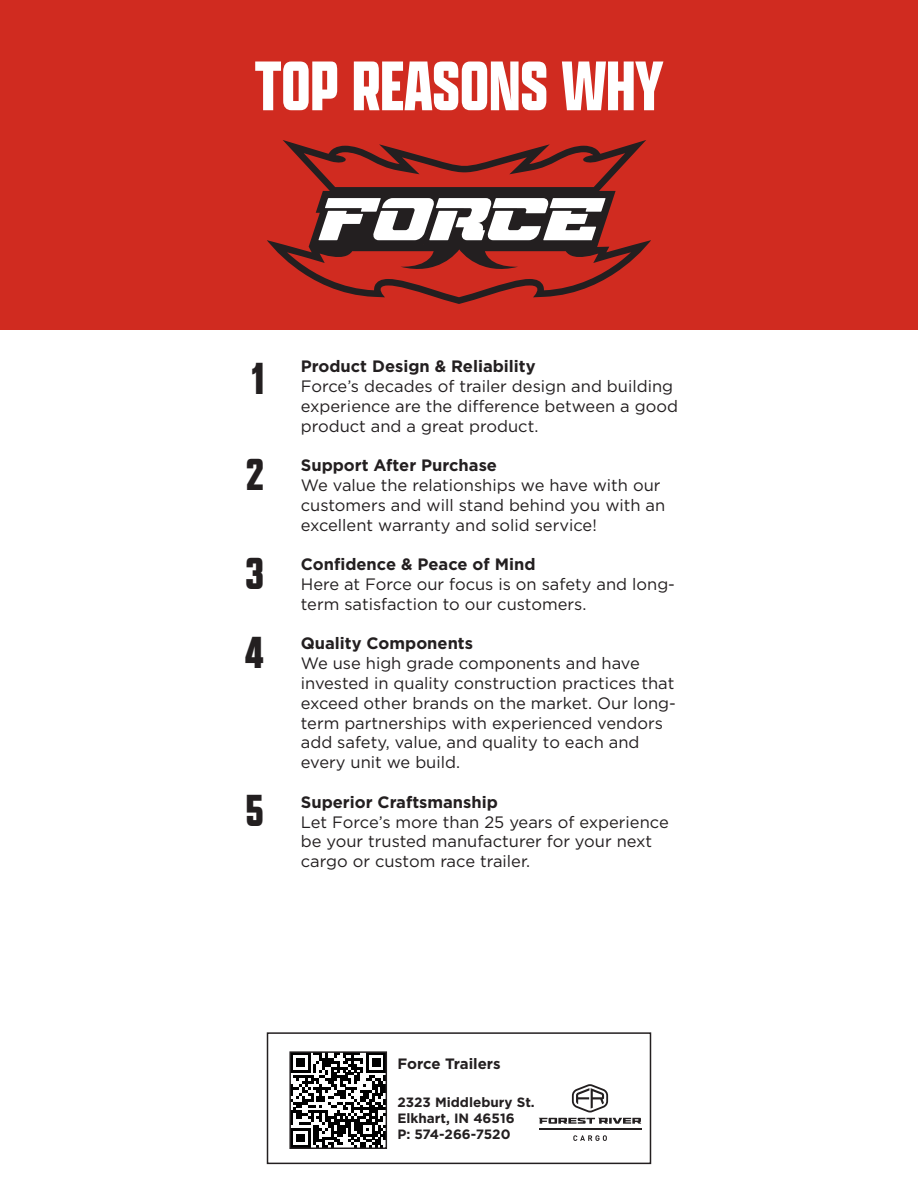
<style>
.page{position:relative;width:918px;height:1188px;background:#d02b20}
.page>*{position:absolute;margin:0;border:0;box-sizing:border-box;transform-origin:0 0}
.t1{font:700 75px "Apotek Comp";color:#fff}
.t2{font:700 48px "Apotek Comp";color:#231f20}
.t3{font:16.5px/19.8px "Gotham";color:#231f20}
.t4{font:700 16.5px "Gotham";color:#231f20}
.t5{font:700 15px "Gotham";color:#231f20}
.t6{font:700 13.5px/16.2px "Gotham";color:#231f20}
</style>
<div class="page">
<div style="left:0;top:330px;width:918px;height:858px;background:#fff"></div>
<svg style="left:267px;top:140px;width:384px;height:164px"></svg>
<svg style="left:287px;top:249px;width:344px;height:48px"></svg>
<svg style="left:304px;top:152px;width:321px;height:35px"></svg>
<svg style="left:318px;top:198px;width:288px;height:42px;background:#b5b2b2"></svg>
<div style="left:267px;top:1032px;width:384px;height:132px;border:2px solid #231f20"></div>
<svg style="left:292px;top:1054px;width:92px;height:92px"></svg>
<div style="left:289px;top:1051px;width:98px;height:98px;border:2px solid #231f20"></div>
<svg style="left:539px;top:1084px;width:102px;height:40px"></svg>
<hr style="left:539px;top:1128px;width:102px;height:2px;background:#231f20">
<svg style="left:573px;top:1135px;width:34px;height:6px"></svg>
<p class="t1" style="left:255px;top:40px;width:410px">TOP REASONS WHY</p>
<p class="t2" style="left:252px;top:350px;width:14px">1</p>
<p class="t2" style="left:246px;top:445px;width:19px">2</p>
<p class="t2" style="left:246px;top:544px;width:20px">3</p>
<p class="t2" style="left:245px;top:623px;width:20px">4</p>
<p class="t2" style="left:246px;top:782px;width:19px">5</p>
<p class="t4" style="left:301px;top:355px;width:236px">Product Design &amp; Reliability</p>
<p class="t3" style="left:301px;top:376px;width:379px">Force’s decades of trailer design and building experience are the difference between a good product and a great product.</p>
<p class="t4" style="left:301px;top:454px;width:198px">Support After Purchase</p>
<p class="t3" style="left:301px;top:475px;width:366px">We value the relationships we have with our customers and will stand behind you with an excellent warranty and solid service!</p>
<p class="t4" style="left:301px;top:553px;width:236px">Confidence &amp; Peace of Mind</p>
<p class="t3" style="left:301px;top:574px;width:376px">Here at Force our focus is on safety and long&shy;term satisfaction to our customers.</p>
<p class="t4" style="left:301px;top:633px;width:174px">Quality Components</p>
<p class="t3" style="left:301px;top:653px;width:377px">We use high grade components and have invested in quality construction practices that exceed other brands on the market. Our long&shy;term partnerships with experienced vendors add safety, value, and quality to each and every unit we build.</p>
<p class="t4" style="left:301px;top:791px;width:199px">Superior Craftsmanship</p>
<p class="t3" style="left:301px;top:812px;width:369px">Let Force’s more than 25 years of experience be your trusted manufacturer for your next cargo or custom race trailer.</p>
<p class="t5" style="left:397px;top:1054px;width:105px">Force Trailers</p>
<p class="t6" style="left:397px;top:1094px;width:139px">2323 Middlebury St.<br>Elkhart, IN 46516<br>P: 574-266-7520</p>
</div>
